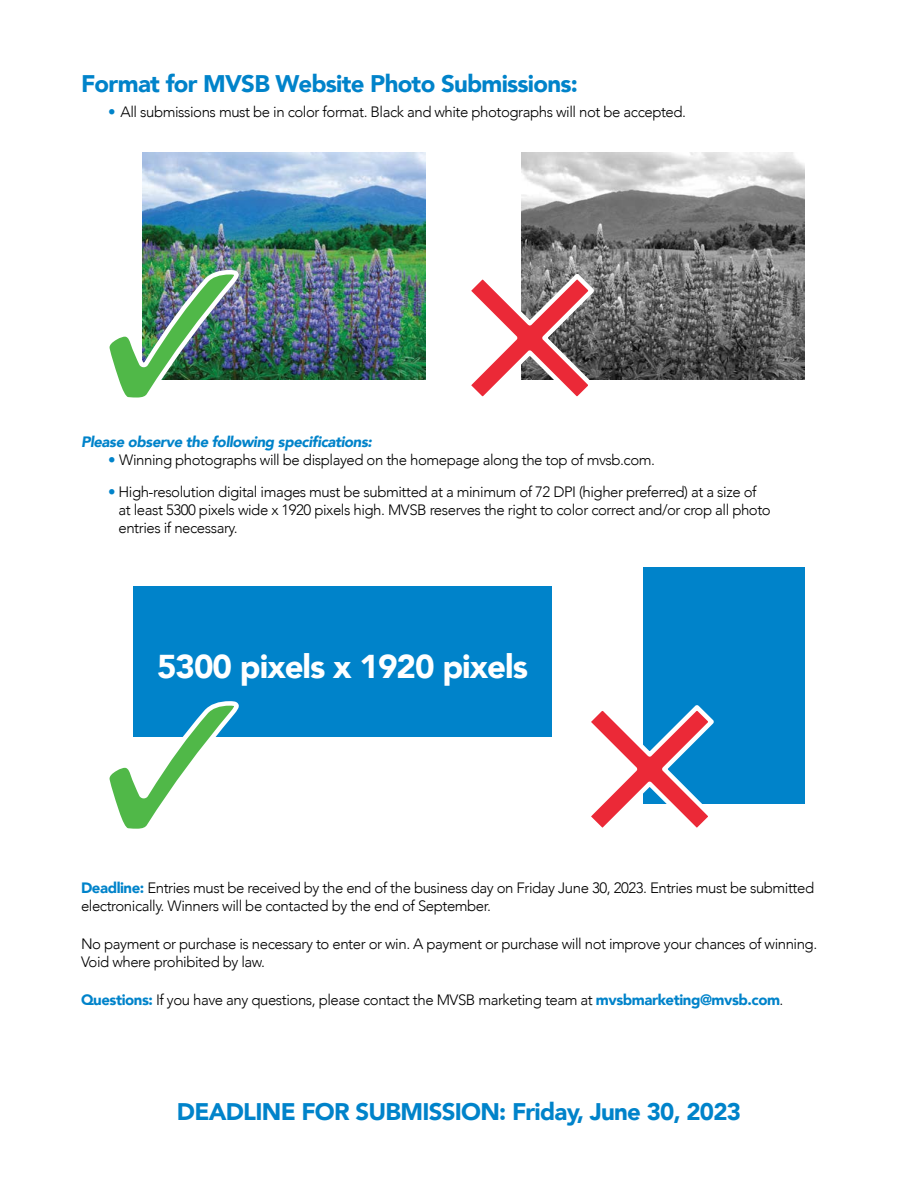
<style>
.page{position:relative;width:918px;height:1188px;background:#fff}
.page>*{position:absolute;margin:0;border:0;box-sizing:border-box;transform-origin:0 0}
.t1{font:900 33px "Avenir";letter-spacing:-.03em;color:#fff}
.t2{font:900 24px "Avenir";letter-spacing:-.03em;color:#0083ca}
.t3{font:300 15px/18px "Avenir";letter-spacing:-.03em;color:#000}
.t4{font:italic 900 15px "Avenir";letter-spacing:-.03em;color:#0083ca}
.s1{color:#0083ca}
.s2{font-weight:900;color:#0083ca}
</style>
<div class="page">
<img style="left:142px;top:152px;width:284px;height:227px">
<img style="left:109px;top:268px;width:133px;height:130px">
<div style="left:133px;top:586px;width:419px;height:150px;background:#0083ca"></div>
<svg style="left:109px;top:701px;width:133px;height:128px"></svg>
<div style="left:643px;top:567px;width:162px;height:237px;background:#0083ca"></div>
<svg style="left:591px;top:705px;width:123px;height:123px"></svg>
<img style="left:521px;top:152px;width:284px;height:227px">
<svg style="left:471px;top:270px;width:127px;height:127px"></svg>
<h2 class="t2" style="left:81px;top:63px;width:498px">Format for MVSB Website Photo Submissions:</h2>
<p class="t3" style="left:108px;top:103px;width:580px"><span class="s1">•</span> All submissions must be in color format. Black and white photographs will not be accepted.</p>
<p class="t4" style="left:81px;top:429px;width:293px">Please observe the following specifications:</p>
<p class="t3" style="left:108px;top:451px;width:549px"><span class="s1">•</span> Winning photographs will be displayed on the homepage along the top of mvsb.com.</p>
<p class="t3" style="left:118px;top:482px;width:654px;text-indent:-10px"><span class="s1">•</span> High-resolution digital images must be submitted at a minimum of 72 DPI (higher preferred) at a size of at least 5300 pixels wide x 1920 pixels high. MVSB reserves the right to color correct and/or crop all photo entries if necessary.</p>
<h1 class="t1" style="left:157px;top:638px;width:372px">5300 pixels x 1920 pixels</h1>
<p class="t3" style="left:81px;top:878px;width:735px"><span class="s2">Deadline:</span> Entries must be received by the end of the business day on Friday June 30, 2023. Entries must be submitted electronically. Winners will be contacted by the end of September.</p>
<p class="t3" style="left:81px;top:935px;width:738px">No payment or purchase is necessary to enter or win. A payment or purchase will not improve your chances of winning.<br>Void where prohibited by law.</p>
<p class="t3" style="left:81px;top:991px;width:704px"><span class="s2">Questions:</span> If you have any questions, please contact the MVSB marketing team at <span class="s2">mvsbmarketing@mvsb.com</span>.</p>
<h2 class="t2" style="left:177px;top:1091px;width:566px">DEADLINE FOR SUBMISSION: Friday, June 30, 2023</h2>
</div>
